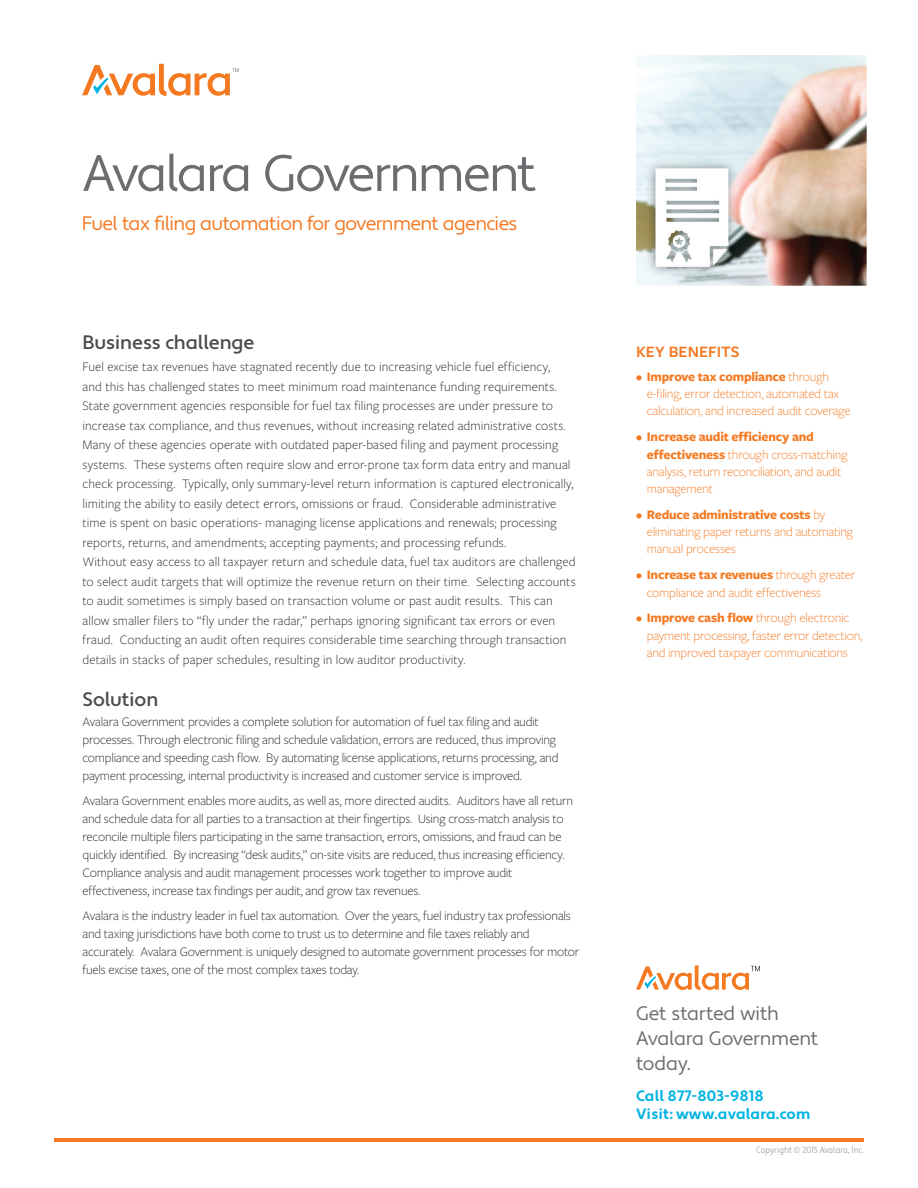
<style>
.page{position:relative;width:918px;height:1188px;background:#fff}
.page>*{position:absolute;margin:0;border:0;box-sizing:border-box;transform-origin:0 0}
.Subtitle{font:51px "Apertura";letter-spacing:-.05em;color:#6c6d70}
.Orange_Details{font:19.5px "Apertura";letter-spacing:-.035em;color:#f47921}
.Footer_Large_Text{font:19.5px/24.9px "Apertura";letter-spacing:-.02em;color:#6c6d70}
.Grey-h1{font:500 19.5px "Apertura";letter-spacing:-.01em;color:#4b4c4d}
.t1{font:600 16.5px "Freight Sans Pro";letter-spacing:.005em;color:#f47921}
.Call_Ava{font:700 15px "Apertura";letter-spacing:.01em;color:#00b3e3}
.t2{font:300 13.5px/19.5px "Freight Sans Pro";color:#231f20}
.t3{font:300 13.5px/17.2px "Freight Sans Pro";letter-spacing:-.015em;color:#f47921}
.t4{font:condensed 9px "Apertura";color:#a6a6aa}
.s1{font-weight:700}
</style>
<div class="page">
<svg style="left:82px;top:64px;width:157px;height:32px"></svg>
<hr style="left:54px;top:1138px;width:810px;height:4px;background:#f47921">
<svg style="left:636px;top:966px;width:124px;height:24px"></svg>
<img style="left:636px;top:55px;width:230px;height:230px">
<p class="Subtitle" style="left:82px;top:142px;width:456px">Avalara Government</p>
<p class="Orange_Details" style="left:82px;top:211px;width:437px">Fuel tax filing automation for government agencies</p>
<p class="Grey-h1" style="left:82px;top:331px;width:174px">Business challenge</p>
<p class="t2" style="left:82px;top:357px;width:485px">Fuel excise tax revenues have stagnated recently due to increasing vehicle fuel efficiency, and this has challenged states to meet minimum road maintenance funding requirements.<br>State government agencies responsible for fuel tax filing processes are under pressure to increase tax compliance, and thus revenues, without increasing related administrative costs.</p>
<p class="t2" style="left:82px;top:435px;width:492px">Many of these agencies operate with outdated paper-based filing and payment processing systems. These systems often require slow and error-prone tax form data entry and manual check processing. Typically, only summary-level return information is captured electronically, limiting the ability to easily detect errors, omissions or fraud. Considerable administrative time is spent on basic operations- managing license applications and renewals; processing reports, returns, and amendments; accepting payments; and processing refunds.</p>
<p class="t2" style="left:82px;top:552px;width:495px">Without easy access to all taxpayer return and schedule data, fuel tax auditors are challenged to select audit targets that will optimize the revenue return on their time. Selecting accounts to audit sometimes is simply based on transaction volume or past audit results. This can allow smaller filers to “fly under the radar,” perhaps ignoring significant tax errors or even fraud. Conducting an audit often requires considerable time searching through transaction details in stacks of paper schedules, resulting in low auditor productivity.</p>
<p class="Grey-h1" style="left:82px;top:687px;width:77px">Solution</p>
<p class="t2" style="left:82px;top:712px;width:478px;line-height:18px">Avalara Government provides a complete solution for automation of fuel tax filing and audit processes. Through electronic filing and schedule validation, errors are reduced, thus improving compliance and speeding cash flow. By automating license applications, returns processing, and payment processing, internal productivity is increased and customer service is improved.</p>
<p class="t2" style="left:82px;top:791px;width:492px;line-height:18px">Avalara Government enables more audits, as well as, more directed audits. Auditors have all return and schedule data for all parties to a transaction at their fingertips. Using cross-match analysis to reconcile multiple filers participating in the same transaction, errors, omissions, and fraud can be quickly identified. By increasing “desk audits,” on-site visits are reduced, thus increasing efficiency.<br>Compliance analysis and audit management processes work together to improve audit effectiveness, increase tax findings per audit, and grow tax revenues.</p>
<p class="t2" style="left:82px;top:906px;width:498px;line-height:18px">Avalara is the industry leader in fuel tax automation. Over the years, fuel industry tax professionals and taxing jurisdictions have both come to trust us to determine and file taxes reliably and accurately. Avalara Government is uniquely designed to automate government processes for motor fuels excise taxes, one of the most complex taxes today.</p>
<p class="t1" style="left:636px;top:340px;width:105px">KEY BENEFITS</p>
<p class="t3" style="left:647px;top:367px;width:206px;text-indent:-11px"><span class="s1">• Improve tax compliance</span> through e-filing, error detection, automated tax calculation, and increased audit coverage</p>
<p class="t3" style="left:647px;top:428px;width:202px;text-indent:-11px"><span class="s1">• Increase audit efficiency and effectiveness</span> through cross-matching analysis, return reconciliation, and audit management</p>
<p class="t3" style="left:647px;top:505px;width:208px;text-indent:-11px"><span class="s1">• Reduce administrative costs</span> by eliminating paper returns and automating manual processes</p>
<p class="t3" style="left:647px;top:566px;width:210px;text-indent:-11px"><span class="s1">• Increase tax revenues</span> through greater compliance and audit effectiveness</p>
<p class="t3" style="left:647px;top:609px;width:217px;text-indent:-11px"><span class="s1">• Improve cash flow</span> through electronic payment processing, faster error detection, and improved taxpayer communications</p>
<p class="Footer_Large_Text" style="left:636px;top:1001px;width:184px">Get started with<br>Avalara Government today.</p>
<p class="Call_Ava" style="left:636px;top:1087px;width:129px">Call 877-803-9818</p>
<p class="Call_Ava" style="left:636px;top:1105px;width:176px">Visit: www.avalara.com</p>
<p class="t4" style="left:756px;top:1144px;width:109px">Copyright © 2015 Avalara, Inc.</p>
</div>
